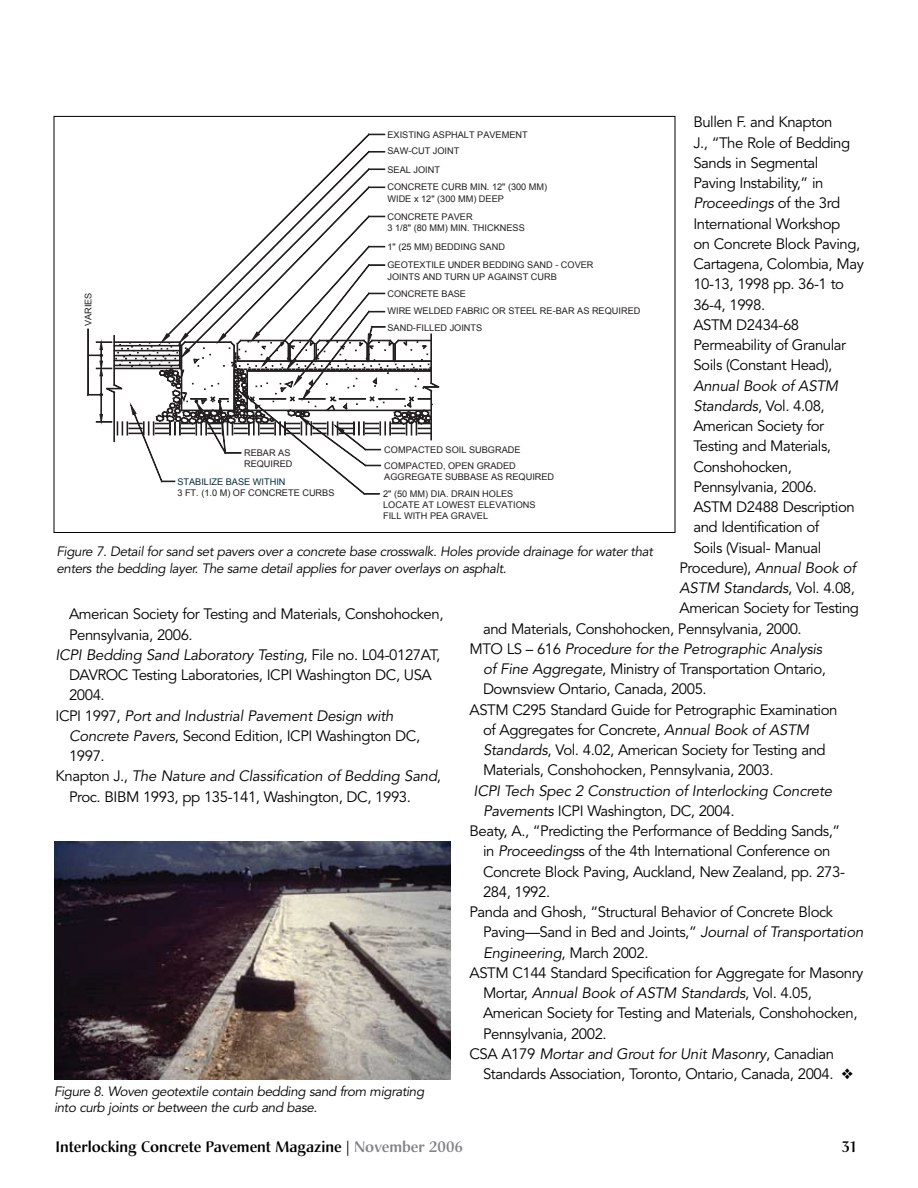
<style>
.page{position:relative;width:918px;height:1188px;background:#fff}
.page>*{position:absolute;margin:0;border:0;box-sizing:border-box;transform-origin:0 0}
.t1{font:15px/20.2px "Avenir";letter-spacing:-.03em;color:#000}
.t2{font:italic 15px "Avenir";letter-spacing:-.015em;color:#000}
.t3{font:500 15px "Christiana";color:#000}
.t4{font:italic 13.5px/16.5px "Avenir";letter-spacing:-.03em;color:#000}
.t5{font:9.15px "Arial";color:#231f20}
.t6{font:9.15px "Arial";color:#002e41}
.s1{font-style:italic}
.s2{font-style:normal}
.s3{color:#808284}
</style>
<div class="page">
<img style="left:54px;top:842px;width:396px;height:238px">
<svg style="left:88px;top:134px;width:351px;height:361px"></svg>
<p class="t1" style="left:693px;top:113px;width:172px">Bullen F. and Knapton<br>J., “The Role of Bedding<br>Sands in Segmental<br>Paving Instability,” in<br><span class="s1">Proceedings</span> of the 3rd<br>International Workshop<br>on Concrete Block Paving,<br>Cartagena, Colombia, May<br>10-13, 1998 pp. 36-1 to<br>36-4, 1998.<br>ASTM D2434-68<br>Permeability of Granular<br>Soils (Constant Head),</p>
<p class="t2" style="left:693px;top:377px;width:146px">Annual Book of ASTM</p>
<p class="t1" style="left:693px;top:396px;width:133px"><span class="s1">Standards</span>, Vol. 4.08,</p>
<p class="t1" style="left:693px;top:416px;width:132px">American Society for</p>
<p class="t1" style="left:693px;top:437px;width:139px">Testing and Materials,</p>
<p class="t1" style="left:693px;top:457px;width:100px">Conshohocken,</p>
<p class="t1" style="left:693px;top:477px;width:125px">Pennsylvania, 2006.</p>
<p class="t1" style="left:693px;top:497px;width:163px">ASTM D2488 Description</p>
<p class="t1" style="left:693px;top:518px;width:128px">and Identification of</p>
<p class="t1" style="left:693px;top:538px;width:130px">Soils (Visual- Manual</p>
<p class="t2" style="left:680px;top:559px;width:178px"><span class="s2">Procedure),</span> Annual Book of</p>
<p class="t2" style="left:680px;top:579px;width:177px">ASTM Standards<span class="s2">, Vol. 4.08,</span></p>
<p class="t1" style="left:680px;top:599px;width:181px">American Society for Testing</p>
<p class="t1" style="left:483px;top:619px;width:320px">and Materials, Conshohocken, Pennsylvania, 2000.</p>
<p class="t2" style="left:470px;top:640px;width:354px"><span class="s2">MTO LS – 616</span> Procedure for the Petrographic Analysis</p>
<p class="t1" style="left:483px;top:659px;width:344px"><span class="s1">of Fine Aggregate</span>, Ministry of Transportation Ontario,</p>
<p class="t1" style="left:483px;top:680px;width:225px">Downsview Ontario, Canada, 2005.</p>
<p class="t1" style="left:470px;top:700px;width:370px">ASTM C295 Standard Guide for Petrographic Examination</p>
<p class="t1" style="left:483px;top:720px;width:328px">of Aggregates for Concrete, <span class="s1">Annual Book of ASTM</span></p>
<p class="t1" style="left:483px;top:740px;width:344px"><span class="s1">Standards</span>, Vol. 4.02, American Society for Testing and</p>
<p class="t1" style="left:483px;top:761px;width:292px">Materials, Conshohocken, Pennsylvania, 2003.</p>
<p class="t2" style="left:474px;top:782px;width:360px">ICPI Tech Spec 2 Construction of Interlocking Concrete</p>
<p class="t1" style="left:483px;top:801px;width:253px"><span class="s1">Pavements</span> ICPI Washington, DC, 2004.</p>
<p class="t1" style="left:470px;top:821px;width:372px">Beaty, A., “Predicting the Performance of Bedding Sands,”</p>
<p class="t1" style="left:483px;top:842px;width:349px">in <span class="s1">Proceedings</span>s of the 4th International Conference on</p>
<p class="t1" style="left:483px;top:862px;width:364px">Concrete Block Paving, Auckland, New Zealand, pp. 273-</p>
<p class="t1" style="left:483px;top:882px;width:69px">284, 1992.</p>
<p class="t1" style="left:470px;top:902px;width:365px">Panda and Ghosh, “Structural Behavior of Concrete Block</p>
<p class="t1" style="left:483px;top:923px;width:382px">Paving—Sand in Bed and Joints,” <span class="s1">Journal of Transportation</span></p>
<p class="t2" style="left:483px;top:944px;width:167px">Engineering<span class="s2">, March 2002.</span></p>
<p class="t1" style="left:470px;top:963px;width:396px">ASTM C144 Standard Specification for Aggregate for Masonry</p>
<p class="t2" style="left:483px;top:984px;width:331px"><span class="s2">Mortar,</span> Annual Book of ASTM Standards<span class="s2">, Vol. 4.05,</span></p>
<p class="t1" style="left:483px;top:1004px;width:376px">American Society for Testing and Materials, Conshohocken,</p>
<p class="t1" style="left:483px;top:1024px;width:125px">Pennsylvania, 2002.</p>
<p class="t2" style="left:470px;top:1045px;width:366px"><span class="s2">CSA A179</span> Mortar and Grout for Unit Masonry<span class="s2">, Canadian</span></p>
<p class="t1" style="left:483px;top:1064px;width:372px">Standards Association, Toronto, Ontario, Canada, 2004. ❖</p>
<p class="t5" style="left:387px;top:129px;width:142px">EXISTING ASPHALT PAVEMENT</p>
<p class="t5" style="left:387px;top:146px;width:73px">SAW-CUT JOINT</p>
<p class="t5" style="left:387px;top:164px;width:54px">SEAL JOINT</p>
<p class="t5" style="left:387px;top:182px;width:161px">CONCRETE CURB MIN. 12" (300 MM)</p>
<p class="t5" style="left:387px;top:193px;width:118px">WIDE x 12" (300 MM) DEEP</p>
<p class="t5" style="left:387px;top:211px;width:87px">CONCRETE PAVER</p>
<p class="t5" style="left:387px;top:223px;width:139px">3 1/8" (80 MM) MIN. THICKNESS</p>
<p class="t5" style="left:387px;top:242px;width:119px">1" (25 MM) BEDDING SAND</p>
<p class="t5" style="left:387px;top:260px;width:208px">GEOTEXTILE UNDER BEDDING SAND - COVER</p>
<p class="t5" style="left:387px;top:271px;width:171px">JOINTS AND TURN UP AGAINST CURB</p>
<p class="t5" style="left:387px;top:288px;width:80px">CONCRETE BASE</p>
<p class="t5" style="left:83px;top:326px;width:35px;rotate:-90deg">VARIES</p>
<p class="t5" style="left:387px;top:306px;width:255px">WIRE WELDED FABRIC OR STEEL RE-BAR AS REQUIRED</p>
<p class="t5" style="left:387px;top:322px;width:96px">SAND-FILLED JOINTS</p>
<p class="t5" style="left:384px;top:444px;width:138px">COMPACTED SOIL SUBGRADE</p>
<p class="t5" style="left:244px;top:448px;width:48px">REBAR AS</p>
<p class="t5" style="left:244px;top:459px;width:50px">REQUIRED</p>
<p class="t5" style="left:384px;top:460px;width:133px">COMPACTED, OPEN GRADED</p>
<p class="t5" style="left:384px;top:472px;width:171px">AGGREGATE SUBBASE AS REQUIRED</p>
<p class="t6" style="left:177px;top:476px;width:110px">STABILIZE BASE WITHIN</p>
<p class="t5" style="left:177px;top:488px;width:159px">3 FT. (1.0 M) OF CONCRETE CURBS</p>
<p class="t5" style="left:383px;top:488px;width:132px">2" (50 MM) DIA. DRAIN HOLES</p>
<p class="t5" style="left:383px;top:500px;width:154px">LOCATE AT LOWEST ELEVATIONS</p>
<p class="t5" style="left:383px;top:511px;width:107px">FILL WITH PEA GRAVEL</p>
<p class="t4" style="left:56px;top:544px;width:598px">Figure 7. Detail for sand set pavers over a concrete base crosswalk. Holes provide drainage for water that enters the bedding layer. The same detail applies for paver overlays on asphalt.</p>
<p class="t1" style="left:69px;top:605px;width:376px">American Society for Testing and Materials, Conshohocken,</p>
<p class="t1" style="left:69px;top:625px;width:125px">Pennsylvania, 2006.</p>
<p class="t2" style="left:56px;top:646px;width:386px">ICPI Bedding Sand Laboratory Testing<span class="s2">, File no. L04-0127AT,</span></p>
<p class="t1" style="left:69px;top:665px;width:364px">DAVROC Testing Laboratories, ICPI Washington DC, USA</p>
<p class="t1" style="left:69px;top:686px;width:37px">2004.</p>
<p class="t2" style="left:56px;top:707px;width:340px"><span class="s2">ICPI 1997,</span> Port and Industrial Pavement Design with</p>
<p class="t1" style="left:69px;top:726px;width:353px"><span class="s1">Concrete Pavers</span>, Second Edition, ICPI Washington DC,</p>
<p class="t1" style="left:69px;top:746px;width:37px">1997.</p>
<p class="t2" style="left:56px;top:768px;width:387px"><span class="s2">Knapton J.,</span> The Nature and Classification of Bedding Sand<span class="s2">,</span></p>
<p class="t1" style="left:69px;top:787px;width:343px">Proc. BIBM 1993, pp 135-141, Washington, DC, 1993.</p>
<p class="t4" style="left:54px;top:1083px;width:372px">Figure 8. Woven geotextile contain bedding sand from migrating into curb joints or between the curb and base.</p>
<p class="t3" style="left:56px;top:1137px;width:409px">Interlocking Concrete Pavement Magazine | <span class="s3">November 2006</span></p>
<p class="t3" style="left:842px;top:1137px;width:17px">31</p>
</div>
